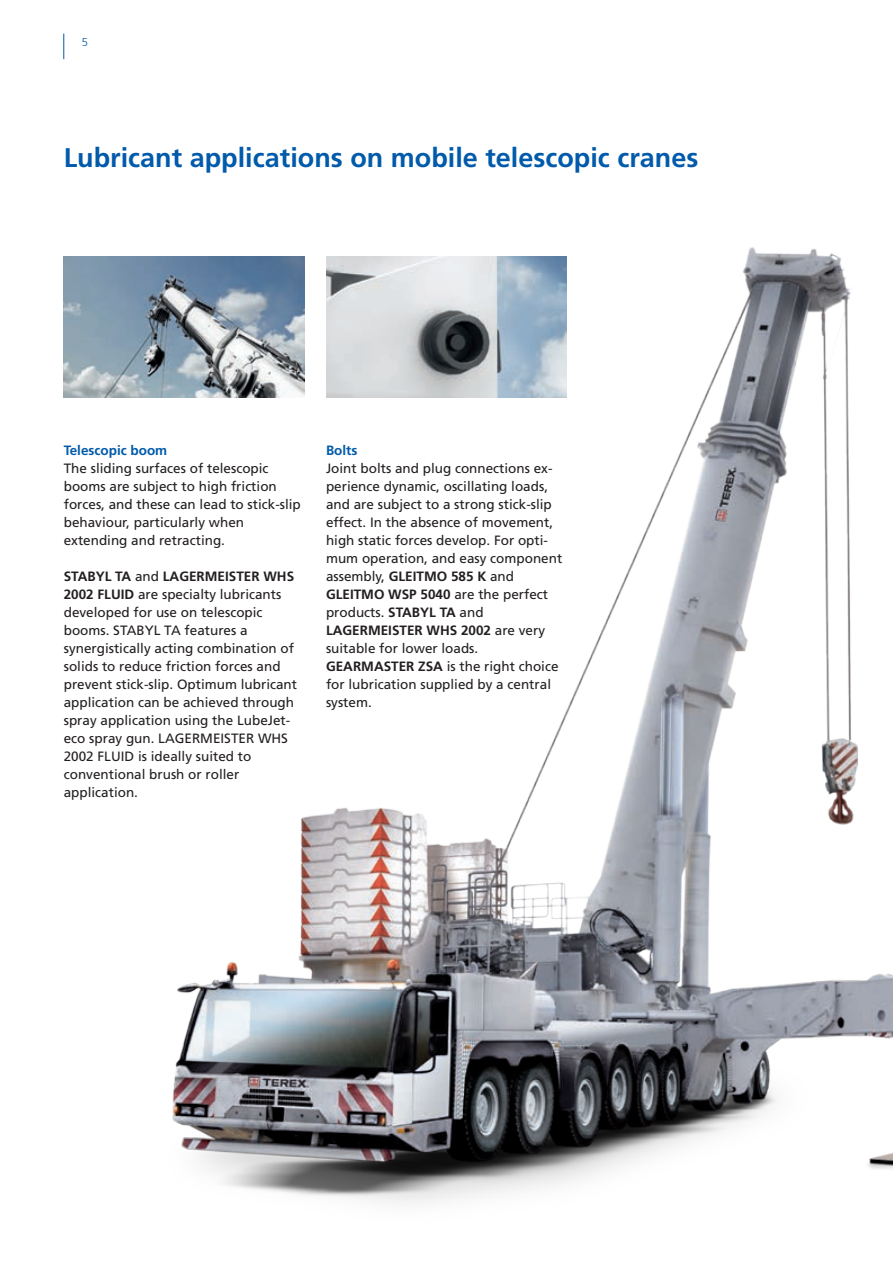
<style>
.page{position:relative;width:893px;height:1263px;background:#fff}
.page>*{position:absolute;margin:0;border:0;box-sizing:border-box;transform-origin:0 0}
.t1{font:700 27px "Frutiger LT Std";color:#015aaa}
.t2{font:13.5px/18px "Frutiger LT Std";color:#231f20}
.t3{font:700 13.5px "Frutiger LT Std";color:#015aaa}
.t4{font:300 11.25px "Frutiger LT Std";color:#015aaa}
.s1{font-weight:700}
</style>
<div class="page">
<img style="left:63px;top:247px;width:830px;height:956px">
<svg style="left:63px;top:34px;width:1px;height:25px"></svg>
<p class="t4" style="left:82px;top:36px;width:8px">5</p>
<h1 class="t1" style="left:64px;top:142px;width:636px">Lubricant applications on mobile telescopic cranes</h1>
<p class="t3" style="left:64px;top:442px;width:105px">Telescopic boom</p>
<p class="t2" style="left:64px;top:459px;width:239px">The sliding surfaces of telescopic booms are subject to high friction forces, and these can lead to stick-slip behaviour, particularly when extending and retracting.</p>
<p class="t2" style="left:64px;top:567px;width:235px"><span class="s1">STABYL TA</span> and <span class="s1">LAGERMEISTER WHS<br>2002 FLUID</span> are specialty lubricants developed for use on telescopic booms. STABYL TA features a synergistically acting combination of solids to reduce friction forces and prevent stick-slip. Optimum lubricant application can be achieved through spray application using the LubeJet&shy;eco spray gun. LAGERMEISTER WHS<br>2002 FLUID is ideally suited to conventional brush or roller application.</p>
<p class="t3" style="left:326px;top:442px;width:33px">Bolts</p>
<p class="t2" style="left:326px;top:459px;width:238px">Joint bolts and plug connections ex&shy;perience dynamic, oscillating loads, and are subject to a strong stick-slip effect. In the absence of movement, high static forces develop. For opti&shy;mum operation, and easy component assembly, <span class="s1">GLEITMO 585 K</span> and<br><span class="s1">GLEITMO WSP 5040</span> are the perfect products. <span class="s1">STABYL TA</span> and<br><span class="s1">LAGERMEISTER WHS 2002</span> are very suitable for lower loads.<br><span class="s1">GEARMASTER ZSA</span> is the right choice for lubrication supplied by a central system.</p>
</div>
